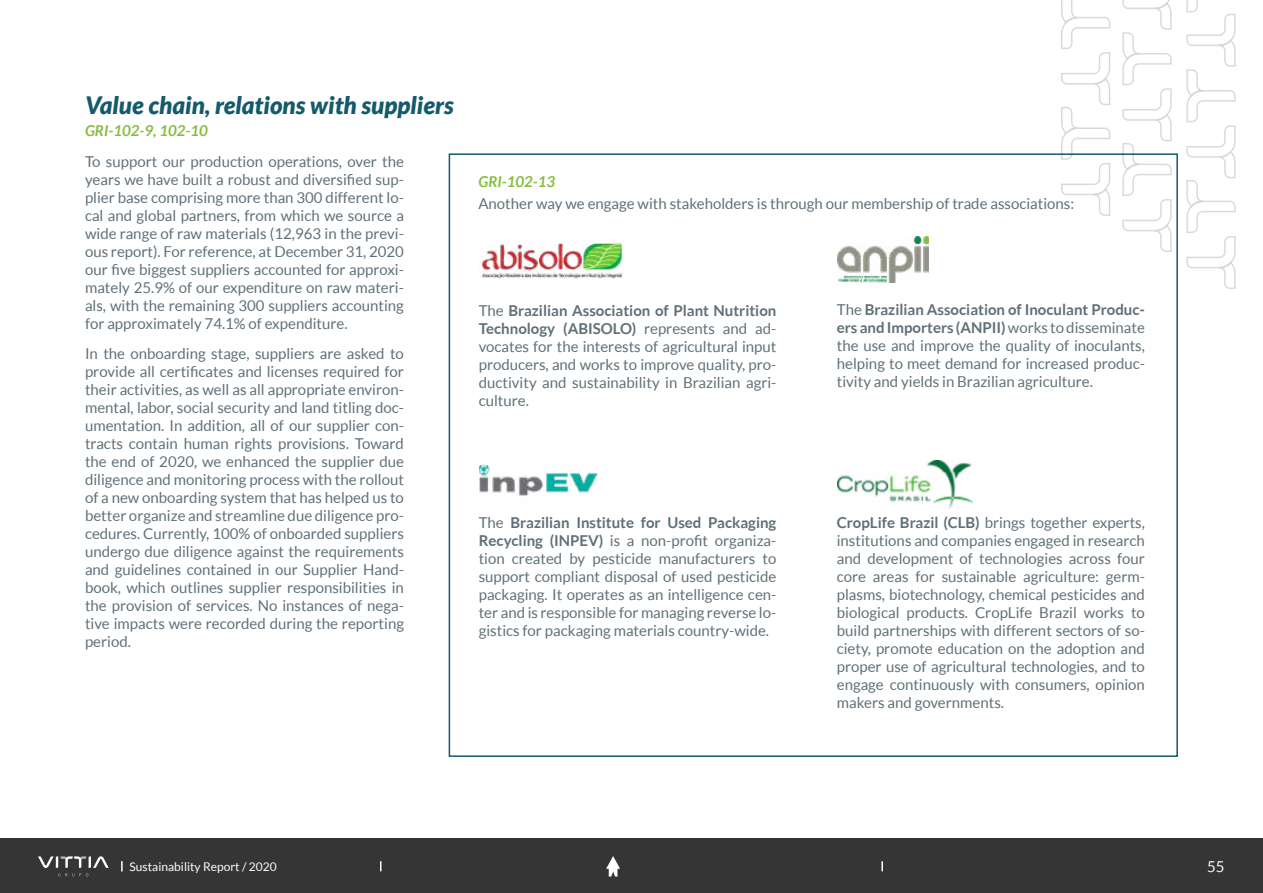
<style>
.page{position:relative;width:1263px;height:893px;background:#fff}
.page>*{position:absolute;margin:0;border:0;box-sizing:border-box;transform-origin:0 0}
.t1{font:italic 900 24px "Lato";color:#145a6b}
.t2{font:15px/18px "Lato";color:#607078;text-align:justify}
.t3{font:italic 700 15px "Lato";color:#87bd40}
.t4{font:15px "Lato";color:#fff}
.t5{font:12px "Lato";color:#fff}
.s1{font-weight:700}
</style>
<div class="page">
<img style="left:479px;top:243px;width:144px;height:36px">
<img style="left:837px;top:237px;width:91px;height:45px">
<img style="left:479px;top:464px;width:118px;height:32px">
<img style="left:837px;top:460px;width:135px;height:48px">
<svg style="left:1060px;top:0;width:176px;height:290px"></svg>
<div style="left:0;top:838px;width:1263px;height:55px;background:#363535"></div>
<svg style="left:606px;top:856px;width:14px;height:20px"></svg>
<svg style="left:881px;top:861px;width:2px;height:10px"></svg>
<svg style="left:121px;top:861px;width:2px;height:10px"></svg>
<svg style="left:38px;top:856px;width:71px;height:20px"></svg>
<h1 class="t1" style="left:85px;top:91px;width:370px">Value chain, relations with suppliers</h1>
<p class="t3" style="left:85px;top:122px;width:124px">GRI-102-9, 102-10</p>
<p class="t2" style="left:85px;top:152px;width:320px">To support our production operations, over the years we have built a robust and diversified sup&shy;plier base comprising more than 300 different lo&shy;cal and global partners, from which we source a wide range of raw materials (12,963 in the previ&shy;ous report). For reference, at December 31, 2020 our five biggest suppliers accounted for approxi&shy;mately 25.9% of our expenditure on raw materi&shy;als, with the remaining 300 suppliers accounting for approximately 74.1% of expenditure.</p>
<p class="t2" style="left:85px;top:345px;width:320px">In the onboarding stage, suppliers are asked to provide all certificates and licenses required for their activities, as well as all appropriate environ&shy;mental, labor, social security and land titling doc&shy;umentation. In addition, all of our supplier con&shy;tracts contain human rights provisions. Toward the end of 2020, we enhanced the supplier due diligence and monitoring process with the rollout of a new onboarding system that has helped us to better organize and streamline due diligence pro&shy;cedures. Currently, 100% of onboarded suppliers undergo due diligence against the requirements and guidelines contained in our Supplier Hand&shy;book, which outlines supplier responsibilities in the provision of services. No instances of nega&shy;tive impacts were recorded during the reporting period.</p>
<p class="t3" style="left:478px;top:173px;width:78px">GRI-102-13</p>
<p class="t2" style="left:478px;top:195px;width:597px">Another way we engage with stakeholders is through our membership of trade associations:</p>
<p class="t2" style="left:479px;top:301px;width:299px">The <span class="s1">Brazilian Association of Plant Nutrition Technology (ABISOLO)</span> represents and ad&shy;vocates for the interests of agricultural input producers, and works to improve quality, pro&shy;ductivity and sustainability in Brazilian agri&shy;culture.</p>
<p class="t2" style="left:837px;top:300px;width:310px">The <span class="s1">Brazilian Association of Inoculant Produc&shy;ers and Importers (ANPII)</span> works to disseminate the use and improve the quality of inoculants, helping to meet demand for increased produc&shy;tivity and yields in Brazilian agriculture.</p>
<p class="t2" style="left:479px;top:513px;width:299px">The <span class="s1">Brazilian Institute for Used Packaging Recycling (INPEV)</span> is a non-profit organiza&shy;tion created by pesticide manufacturers to support compliant disposal of used pesticide packaging. It operates as an intelligence cen&shy;ter and is responsible for managing reverse lo&shy;gistics for packaging materials country-wide.</p>
<p class="t2" style="left:837px;top:513px;width:310px"><span class="s1">CropLife Brazil (CLB)</span> brings together experts, institutions and companies engaged in research and development of technologies across four core areas for sustainable agriculture: germ&shy;plasms, biotechnology, chemical pesticides and biological products. CropLife Brazil works to build partnerships with different sectors of so&shy;ciety, promote education on the adoption and proper use of agricultural technologies, and to engage continuously with consumers, opinion makers and governments.</p>
<p class="t5" style="left:130px;top:860px;width:149px">Sustainability Report / 2020</p>
<p class="t4" style="left:1207px;top:858px;width:19px">55</p>
</div>
